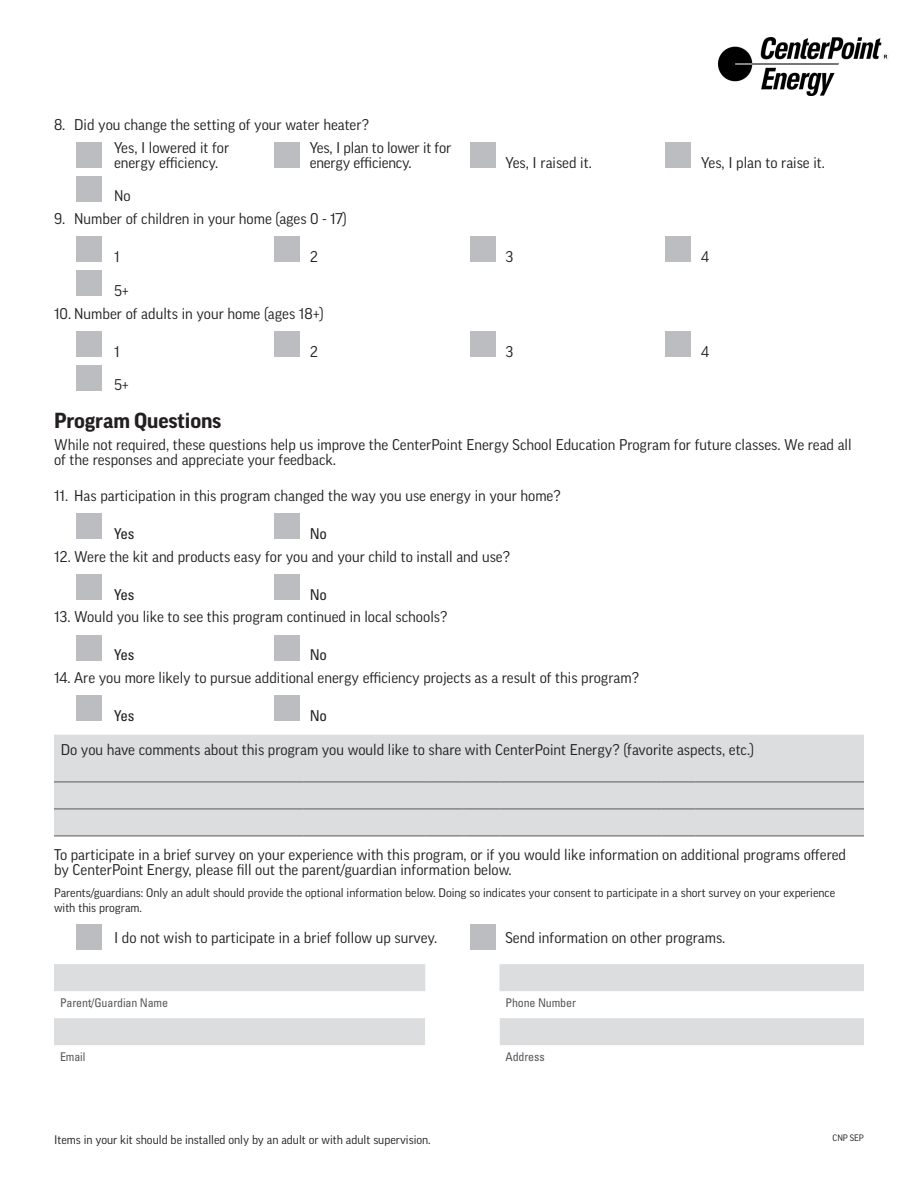
<style>
.page{position:relative;width:918px;height:1188px;background:#fff}
.page>*{position:absolute;margin:0;border:0;box-sizing:border-box;transform-origin:0 0}
.t1{font:700 21px "Good Pro";letter-spacing:-.005em;color:#231f20;scale:1.05 1}
.BP{font:15px/15px "Good Pro";color:#231f20}
.AC{font:15px/15px "Good Pro";color:#231f20}
.AC-2{font:condensed 15px "Univers LT Std";letter-spacing:-.01em;color:#231f20}
.BP-2{font:12px/15px "Good Pro";color:#231f20}
.Fill{font:condensed 12px "Univers LT Std";letter-spacing:-.01em;color:#57585a}
.Fill-2{font:9px "Good Pro";letter-spacing:-.01em;color:#231f20}
.s1{font-family:"Univers LT Std";font-stretch:condensed}
</style>
<div class="page">
<svg style="left:54px;top:735px;width:810px;height:310px"></svg>
<svg style="left:425px;top:1018px;width:75px;height:27px"></svg>
<hr style="left:54px;top:782px;width:54px;height:1px;background:#57585a">
<hr style="left:108px;top:782px;width:162px;height:1px;background:#57585a">
<hr style="left:270px;top:782px;width:34px;height:1px;background:#57585a">
<hr style="left:304px;top:782px;width:121px;height:1px;background:#57585a">
<hr style="left:425px;top:782px;width:37px;height:1px;background:#57585a">
<hr style="left:466px;top:782px;width:34px;height:1px;background:#57585a">
<hr style="left:500px;top:782px;width:162px;height:1px;background:#57585a">
<hr style="left:662px;top:782px;width:33px;height:1px;background:#57585a">
<hr style="left:695px;top:782px;width:169px;height:1px;background:#57585a">
<hr style="left:54px;top:809px;width:54px;height:1px;background:#57585a">
<hr style="left:108px;top:809px;width:162px;height:1px;background:#57585a">
<hr style="left:270px;top:809px;width:34px;height:1px;background:#57585a">
<hr style="left:304px;top:809px;width:121px;height:1px;background:#57585a">
<hr style="left:425px;top:809px;width:37px;height:1px;background:#57585a">
<hr style="left:466px;top:809px;width:34px;height:1px;background:#57585a">
<hr style="left:500px;top:809px;width:162px;height:1px;background:#57585a">
<hr style="left:662px;top:809px;width:33px;height:1px;background:#57585a">
<hr style="left:695px;top:809px;width:169px;height:1px;background:#57585a">
<hr style="left:54px;top:836px;width:54px;height:1px;background:#57585a">
<hr style="left:108px;top:836px;width:162px;height:1px;background:#57585a">
<hr style="left:270px;top:836px;width:34px;height:1px;background:#57585a">
<hr style="left:304px;top:836px;width:121px;height:1px;background:#57585a">
<hr style="left:425px;top:836px;width:37px;height:1px;background:#57585a">
<hr style="left:466px;top:836px;width:34px;height:1px;background:#57585a">
<hr style="left:500px;top:836px;width:162px;height:1px;background:#57585a">
<hr style="left:662px;top:836px;width:33px;height:1px;background:#57585a">
<hr style="left:695px;top:836px;width:169px;height:1px;background:#57585a">
<div style="left:76px;top:142px;width:26px;height:26px;background:#bcbdc0"></div>
<div style="left:274px;top:142px;width:26px;height:26px;background:#bcbdc0"></div>
<div style="left:470px;top:142px;width:25px;height:26px;background:#bcbdc0"></div>
<div style="left:666px;top:142px;width:25px;height:26px;background:#bcbdc0"></div>
<div style="left:76px;top:176px;width:26px;height:25px;background:#bcbdc0"></div>
<div style="left:76px;top:237px;width:26px;height:25px;background:#bcbdc0"></div>
<div style="left:274px;top:237px;width:26px;height:25px;background:#bcbdc0"></div>
<div style="left:470px;top:237px;width:25px;height:25px;background:#bcbdc0"></div>
<div style="left:666px;top:237px;width:25px;height:25px;background:#bcbdc0"></div>
<div style="left:76px;top:270px;width:26px;height:26px;background:#bcbdc0"></div>
<div style="left:76px;top:331px;width:26px;height:26px;background:#bcbdc0"></div>
<div style="left:274px;top:331px;width:26px;height:26px;background:#bcbdc0"></div>
<div style="left:470px;top:331px;width:25px;height:26px;background:#bcbdc0"></div>
<div style="left:666px;top:331px;width:25px;height:26px;background:#bcbdc0"></div>
<div style="left:76px;top:365px;width:26px;height:25px;background:#bcbdc0"></div>
<div style="left:76px;top:513px;width:26px;height:26px;background:#bcbdc0"></div>
<div style="left:274px;top:513px;width:26px;height:26px;background:#bcbdc0"></div>
<div style="left:76px;top:574px;width:26px;height:26px;background:#bcbdc0"></div>
<div style="left:274px;top:574px;width:26px;height:26px;background:#bcbdc0"></div>
<div style="left:76px;top:635px;width:26px;height:25px;background:#bcbdc0"></div>
<div style="left:274px;top:635px;width:26px;height:25px;background:#bcbdc0"></div>
<div style="left:76px;top:696px;width:26px;height:25px;background:#bcbdc0"></div>
<div style="left:274px;top:696px;width:26px;height:25px;background:#bcbdc0"></div>
<div style="left:76px;top:924px;width:26px;height:26px;background:#bcbdc0"></div>
<div style="left:470px;top:924px;width:25px;height:26px;background:#bcbdc0"></div>
<img style="left:719px;top:38px;width:170px;height:58px">
<p class="BP" style="left:54px;top:117px;width:317px">8. Did you change the setting of your water heater?</p>
<p class="AC" style="left:114px;top:140px;width:117px">Yes, I lowered it for energy efficiency.</p>
<p class="AC" style="left:310px;top:140px;width:143px">Yes, I plan to lower it for energy efficiency.</p>
<p class="AC" style="left:506px;top:155px;width:88px">Yes, I raised it.</p>
<p class="AC" style="left:701px;top:155px;width:125px">Yes, I plan to raise it.</p>
<p class="AC" style="left:114px;top:189px;width:18px">No</p>
<p class="BP" style="left:54px;top:211px;width:294px">9. Number of children in your home (ages 0 - 17)</p>
<p class="AC" style="left:114px;top:249px;width:7px">1</p>
<p class="AC" style="left:310px;top:249px;width:10px">2</p>
<p class="AC" style="left:506px;top:249px;width:9px">3</p>
<p class="AC" style="left:701px;top:249px;width:9px">4</p>
<p class="AC" style="left:114px;top:283px;width:17px">5+</p>
<p class="BP" style="left:54px;top:306px;width:271px">10. Number of adults in your home (ages 18+)</p>
<p class="AC" style="left:114px;top:344px;width:7px">1</p>
<p class="AC" style="left:310px;top:344px;width:10px">2</p>
<p class="AC" style="left:506px;top:344px;width:9px">3</p>
<p class="AC" style="left:701px;top:344px;width:9px">4</p>
<p class="AC" style="left:114px;top:378px;width:17px">5+</p>
<h2 class="t1" style="left:54px;top:409px;width:161px">Program Questions</h2>
<p class="AC" style="left:54px;top:437px;width:799px">While not required, these questions help us improve the CenterPoint Energy School Education Program for future classes. We read all of the responses and appreciate your feedback<span class="s1">.</span></p>
<p class="BP" style="left:54px;top:488px;width:508px">11. Has participation in this program changed the way you use energy in your home?</p>
<p class="AC-2" style="left:114px;top:524px;width:22px">Yes</p>
<p class="AC-2" style="left:310px;top:524px;width:19px">No</p>
<p class="BP" style="left:54px;top:549px;width:458px">12. Were the kit and products easy for you and your child to install and use?</p>
<p class="AC-2" style="left:114px;top:585px;width:22px">Yes</p>
<p class="AC-2" style="left:310px;top:585px;width:19px">No</p>
<p class="BP" style="left:54px;top:609px;width:395px">13. Would you like to see this program continued in local schools?</p>
<p class="AC-2" style="left:114px;top:646px;width:22px">Yes</p>
<p class="AC-2" style="left:310px;top:646px;width:19px">No</p>
<p class="BP" style="left:54px;top:670px;width:587px">14. Are you more likely to pursue additional energy efficiency projects as a result of this program?</p>
<p class="AC-2" style="left:114px;top:706px;width:22px">Yes</p>
<p class="AC-2" style="left:310px;top:706px;width:19px">No</p>
<p class="BP" style="left:61px;top:742px;width:695px">Do you have comments about this program you would like to share with CenterPoint Energy? (favorite aspects, etc.)</p>
<p class="BP" style="left:54px;top:847px;width:794px">To participate in a brief survey on your experience with this program, or if you would like information on additional programs offered by CenterPoint Energy, please fill out the parent/guardian information below.</p>
<p class="BP-2" style="left:54px;top:885px;width:783px">Parents/guardians: Only an adult should provide the optional information below. Doing so indicates your consent to participate in a short survey on your experience with this program.</p>
<p class="AC" style="left:114px;top:930px;width:325px">I do not wish to participate in a brief follow up survey.</p>
<p class="AC" style="left:506px;top:930px;width:221px">Send information on other programs.</p>
<p class="Fill" style="left:60px;top:995px;width:110px">Parent/Guardian Name</p>
<p class="Fill" style="left:506px;top:995px;width:72px">Phone Number</p>
<p class="Fill" style="left:60px;top:1049px;width:27px">Email</p>
<p class="Fill" style="left:506px;top:1049px;width:41px">Address</p>
<p class="BP-2" style="left:54px;top:1132px;width:378px">Items in your kit should be installed only by an adult or with adult supervision.</p>
<p class="Fill-2" style="left:833px;top:1133px;width:33px">CNP SEP</p>
</div>
